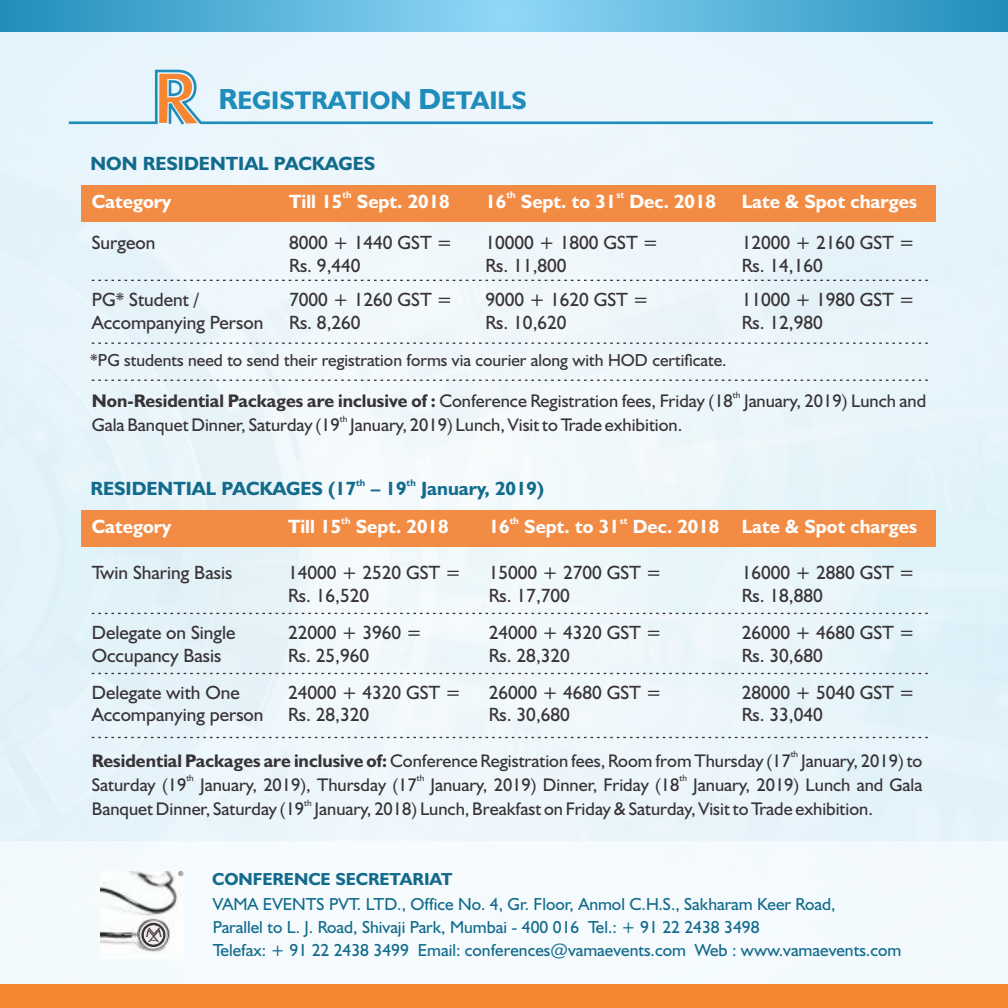
<style>
.page{position:relative;width:1008px;height:1008px;background:#fff}
.page>*{position:absolute;margin:0;border:0;box-sizing:border-box;transform-origin:0 0}
.t1{font:700 25.55px "Humanist 521 BT";color:#1f8cba}
.t2{font:19.25px "Humanist 521 BT";color:#383336}
.t3{font:700 19.25px "Humanist 521 BT";color:#fff}
.t4{font:700 19.25px "Humanist 521 BT";color:#126b8c}
.t5{font:18.38px "Humanist 521 BT";color:#383336}
.t6{font:17.5px/22.9px "Humanist 521 BT";color:#126b8c}
.t7{font:17.5px "Humanist 521 BT";color:#383336}
.t8{font:700 17.5px "Humanist 521 BT";color:#126b8c}
.t9{font:11.03px "Century Gothic";color:#383336;scale:1.73 1}
.t10{font:300 11.03px "Bank Gothic BT";color:#383336;scale:1.49 1}
.t11{font:700 9.62px "Humanist 521 BT";color:#fff}
.t12{font:700 9.62px "Humanist 521 BT";color:#126b8c}
.t13{font:9.1px "Humanist 521 BT";color:#383336}
.t14{font:6.48px "Arial";color:#383336}
.s1{font-size:29.22px}
.s2{font-weight:700}
</style>
<div class="page">
<img style="left:0;top:31px;width:1008px;height:811px">
<div style="left:0;top:842px;width:1008px;height:147px;background:#f5fafd"></div>
<div style="left:82px;top:185px;width:854px;height:36px;background:#f28c45"></div>
<svg style="left:92px;top:280px;width:839px;height:1px"></svg>
<svg style="left:92px;top:343px;width:839px;height:1px"></svg>
<svg style="left:92px;top:380px;width:839px;height:1px"></svg>
<div style="left:82px;top:511px;width:854px;height:36px;background:#f28c45"></div>
<svg style="left:92px;top:613px;width:839px;height:1px"></svg>
<svg style="left:92px;top:673px;width:839px;height:1px"></svg>
<svg style="left:92px;top:737px;width:839px;height:1px"></svg>
<img style="left:100px;top:871px;width:81px;height:79px">
<svg style="left:142px;top:915px;width:23px;height:38px"></svg>
<div style="left:143px;top:925px;width:21px;height:20px;border:1px solid #383336;border-radius:50%"></div>
<div style="left:0;top:984px;width:1008px;height:24px;background:#f58733"></div>
<svg style="left:0;top:0;width:1008px;height:31px;background:#58b2d9"></svg>
<svg style="left:69px;top:68px;width:864px;height:60px;background:#e0eef4"></svg>
<h1 class="t1" style="left:218px;top:90px;width:310px"><span class="s1">R</span>EGISTRATION <span class="s1">D</span>ETAILS</h1>
<p class="t4" style="left:90px;top:155px;width:286px">NON RESIDENTIAL PACKAGES</p>
<p class="t11" style="left:342px;top:191px;width:11px">th</p>
<p class="t11" style="left:506px;top:191px;width:11px">th</p>
<p class="t11" style="left:616px;top:191px;width:9px">st</p>
<p class="t3" style="left:92px;top:193px;width:81px">Category</p>
<p class="t3" style="left:289px;top:193px;width:162px">Till 15 Sept. 2018</p>
<p class="t3" style="left:485px;top:193px;width:232px">16 Sept. to 31 Dec. 2018</p>
<p class="t3" style="left:742px;top:193px;width:177px">Late &amp; Spot charges</p>
<p class="t2" style="left:92px;top:234px;width:65px">Surgeon</p>
<p class="t2" style="left:289px;top:234px;width:165px">8000 + 1440 GST =</p>
<p class="t2" style="left:485px;top:234px;width:175px">10000 + 1800 GST =</p>
<p class="t2" style="left:742px;top:234px;width:175px">12000 + 2160 GST =</p>
<p class="t2" style="left:289px;top:257px;width:73px">Rs. 9,440</p>
<p class="t2" style="left:485px;top:257px;width:83px">Rs. 11,800</p>
<p class="t2" style="left:742px;top:257px;width:83px">Rs. 14,160</p>
<p class="t2" style="left:92px;top:292px;width:109px">PG* Student /</p>
<p class="t2" style="left:289px;top:292px;width:165px">7000 + 1260 GST =</p>
<p class="t2" style="left:485px;top:292px;width:165px">9000 + 1620 GST =</p>
<p class="t2" style="left:742px;top:292px;width:175px">11000 + 1980 GST =</p>
<p class="t2" style="left:92px;top:315px;width:173px">Accompanying Person</p>
<p class="t2" style="left:289px;top:315px;width:73px">Rs. 8,260</p>
<p class="t2" style="left:485px;top:315px;width:83px">Rs. 10,620</p>
<p class="t2" style="left:742px;top:315px;width:83px">Rs. 12,980</p>
<p class="t7" style="left:90px;top:352px;width:638px">*PG students need to send their registration forms via courier along with HOD certificate.</p>
<p class="t13" style="left:733px;top:391px;width:9px">th</p>
<p class="t5" style="left:92px;top:393px;width:836px"><span class="s2">Non-Residential Packages are inclusive of :</span> Conference Registration fees, Friday (18 January, 2019) Lunch and</p>
<p class="t13" style="left:340px;top:415px;width:9px">th</p>
<p class="t5" style="left:92px;top:417px;width:592px">Gala Banquet Dinner, Saturday (19 January, 2019) Lunch, Visit to Trade exhibition.</p>
<p class="t12" style="left:356px;top:478px;width:11px">th</p>
<p class="t12" style="left:407px;top:478px;width:11px">th</p>
<p class="t4" style="left:90px;top:481px;width:455px">RESIDENTIAL PACKAGES (17 – 19 January, 2019)</p>
<p class="t11" style="left:341px;top:516px;width:11px">th</p>
<p class="t11" style="left:510px;top:516px;width:11px">th</p>
<p class="t11" style="left:620px;top:516px;width:9px">st</p>
<p class="t3" style="left:92px;top:519px;width:81px">Category</p>
<p class="t3" style="left:288px;top:519px;width:162px">Till 15 Sept. 2018</p>
<p class="t3" style="left:489px;top:519px;width:430px">16 Sept. to 31 Dec. 2018 Late &amp; Spot charges</p>
<p class="t2" style="left:92px;top:565px;width:142px">Twin Sharing Basis</p>
<p class="t2" style="left:288px;top:565px;width:175px">14000 + 2520 GST =</p>
<p class="t2" style="left:489px;top:565px;width:175px">15000 + 2700 GST =</p>
<p class="t2" style="left:742px;top:565px;width:175px">16000 + 2880 GST =</p>
<p class="t2" style="left:288px;top:587px;width:83px">Rs. 16,520</p>
<p class="t2" style="left:489px;top:587px;width:83px">Rs. 17,700</p>
<p class="t2" style="left:742px;top:587px;width:83px">Rs. 18,880</p>
<p class="t2" style="left:92px;top:624px;width:145px">Delegate on Single</p>
<p class="t2" style="left:288px;top:624px;width:136px">22000 + 3960 =</p>
<p class="t2" style="left:489px;top:624px;width:175px">24000 + 4320 GST =</p>
<p class="t2" style="left:742px;top:624px;width:175px">26000 + 4680 GST =</p>
<p class="t2" style="left:92px;top:647px;width:131px">Occupancy Basis</p>
<p class="t2" style="left:288px;top:647px;width:83px">Rs. 25,960</p>
<p class="t2" style="left:489px;top:647px;width:83px">Rs. 28,320</p>
<p class="t2" style="left:742px;top:647px;width:83px">Rs. 30,680</p>
<p class="t2" style="left:92px;top:684px;width:150px">Delegate with One</p>
<p class="t2" style="left:288px;top:684px;width:175px">24000 + 4320 GST =</p>
<p class="t2" style="left:489px;top:684px;width:175px">26000 + 4680 GST =</p>
<p class="t2" style="left:742px;top:684px;width:175px">28000 + 5040 GST =</p>
<p class="t2" style="left:92px;top:707px;width:173px">Accompanying person</p>
<p class="t2" style="left:288px;top:707px;width:83px">Rs. 28,320</p>
<p class="t2" style="left:489px;top:707px;width:83px">Rs. 30,680</p>
<p class="t2" style="left:742px;top:707px;width:83px">Rs. 33,040</p>
<p class="t13" style="left:791px;top:750px;width:9px">th</p>
<p class="t5" style="left:92px;top:753px;width:832px"><span class="s2">Residential Packages are inclusive of:</span> Conference Registration fees, Room from Thursday (17 January, 2019) to</p>
<p class="t13" style="left:186px;top:775px;width:9px">th</p>
<p class="t13" style="left:417px;top:775px;width:9px">th</p>
<p class="t13" style="left:679px;top:775px;width:9px">th</p>
<p class="t5" style="left:92px;top:777px;width:832px">Saturday (19 January, 2019), Thursday (17 January, 2019) Dinner, Friday (18 January, 2019) Lunch and Gala</p>
<p class="t13" style="left:304px;top:799px;width:9px">th</p>
<p class="t5" style="left:92px;top:801px;width:783px">Banquet Dinner, Saturday (19 January, 2018) Lunch, Breakfast on Friday &amp; Saturday, Visit to Trade exhibition.</p>
<p class="t9" style="left:145px;top:929px;width:12px">M<sup>V</sup></p>
<p class="t10" style="left:148px;top:934px;width:10px">A</p>
<p class="t14" style="left:178px;top:871px;width:6px">®</p>
<p class="t8" style="left:212px;top:871px;width:242px">CONFERENCE SECRETARIAT</p>
<p class="t6" style="left:213px;top:894px;width:690px">VAMA EVENTS PVT. LTD., Office No. 4, Gr. Floor, Anmol C.H.S., Sakharam Keer Road,<br>Parallel to L. J. Road, Shivaji Park, Mumbai - 400 016 Tel.: + 91 22 2438 3498<br>Telefax: + 91 22 2438 3499 Email: conferences@vamaevents.com Web : www.vamaevents.com</p>
</div>
